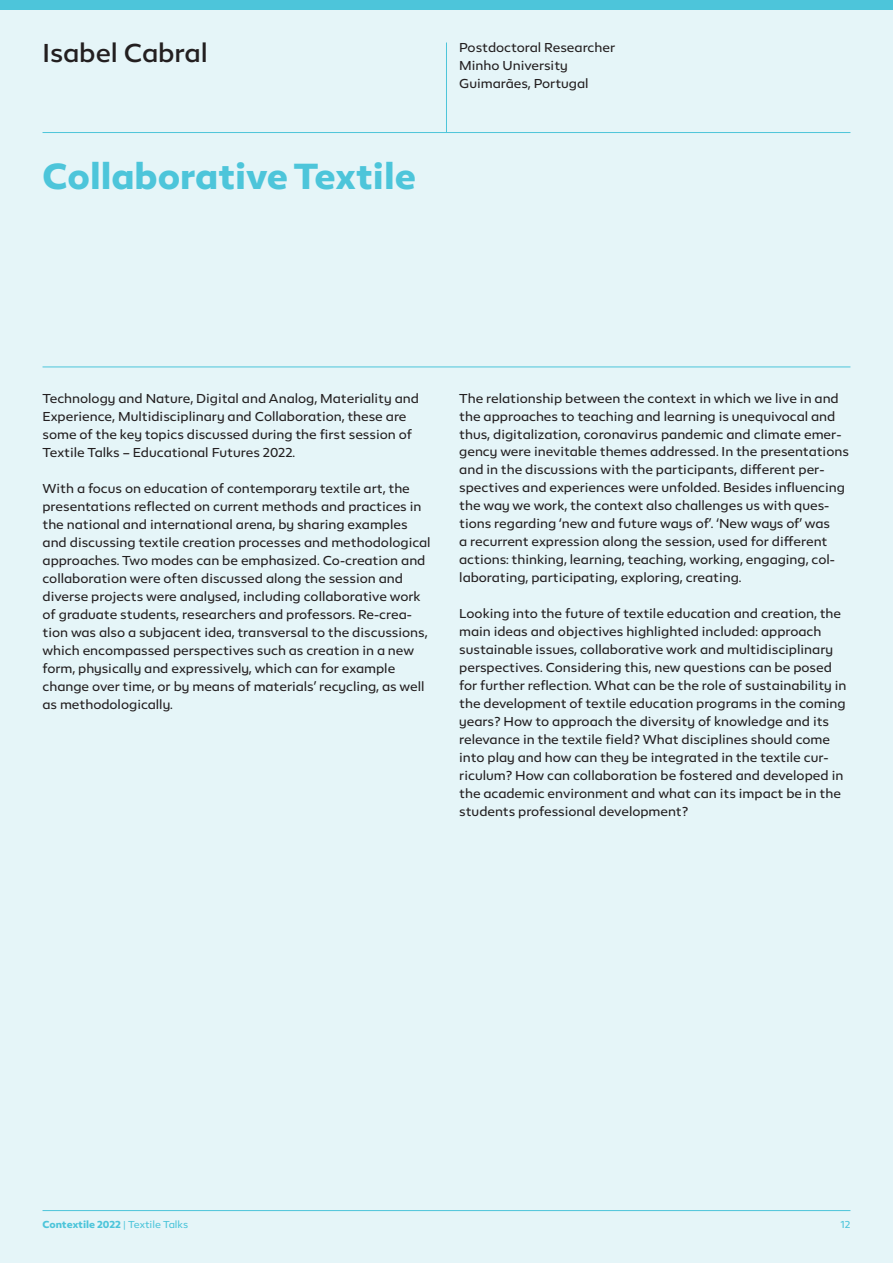
<style>
.page{position:relative;width:893px;height:1263px;background:#e5f5f8}
.page>*{position:absolute;margin:0;border:0;box-sizing:border-box;transform-origin:0 0}
.t1{font:700 37.5px "Epura";color:#4dc5da}
.t2{font:500 27px "Epura";color:#231f20}
.t3{font:13.5px/18px "Epura";color:#231f20}
.t4{font:700 10.5px "Epura";color:#4dc5da}
.t5{font:10.5px "Epura";color:#4dc5da}
.s1{font-weight:400}
</style>
<div class="page">
<hr style="left:43px;top:132px;width:807px;height:1px;background:#4dc5da">
<hr style="left:43px;top:367px;width:807px;height:1px;background:#4dc5da">
<hr style="left:43px;top:1210px;width:807px;height:1px;background:#4dc5da">
<hr style="left:446px;top:43px;width:1px;height:90px;background:#4dc5da">
<div style="left:0;top:0;width:893px;height:10px;background:#4dc5da"></div>
<h2 class="t2" style="left:43px;top:36px;width:167px">Isabel Cabral</h2>
<h1 class="t1" style="left:43px;top:153px;width:375px">Collaborative Textile</h1>
<p class="t3" style="left:459px;top:38px;width:157px">Postdoctoral Researcher<br>Minho University<br>Guimarães, Portugal</p>
<p class="t3" style="left:43px;top:388px;width:378px">Technology and Nature, Digital and Analog, Materiality and Experience, Multidisciplinary and Collaboration, these are some of the key topics discussed during the first session of Textile Talks – Educational Futures 2022.</p>
<p class="t3" style="left:43px;top:478px;width:390px">With a focus on education of contemporary textile art, the presentations reflected on current methods and practices in the national and international arena, by sharing examples and discussing textile creation processes and methodological approaches. Two modes can be emphasized. Co-creation and collaboration were often discussed along the session and diverse projects were analysed, including collaborative work of graduate students, researchers and professors. Re-crea&shy;tion was also a subjacent idea, transversal to the discussions, which encompassed perspectives such as creation in a new form, physically and expressively, which can for example change over time, or by means of materials’ recycling, as well as methodologically.</p>
<p class="t3" style="left:459px;top:388px;width:391px">The relationship between the context in which we live in and the approaches to teaching and learning is unequivocal and thus, digitalization, coronavirus pandemic and climate emer&shy;gency were inevitable themes addressed. In the presentations and in the discussions with the participants, different per&shy;spectives and experiences were unfolded. Besides influencing the way we work, the context also challenges us with ques&shy;tions regarding ‘new and future ways of’. ‘New ways of’ was<br>a recurrent expression along the session, used for different actions: thinking, learning, teaching, working, engaging, col&shy;laborating, participating, exploring, creating.</p>
<p class="t3" style="left:459px;top:604px;width:389px">Looking into the future of textile education and creation, the main ideas and objectives highlighted included: approach sustainable issues, collaborative work and multidisciplinary perspectives. Considering this, new questions can be posed for further reflection. What can be the role of sustainability in the development of textile education programs in the coming years? How to approach the diversity of knowledge and its relevance in the textile field? What disciplines should come into play and how can they be integrated in the textile cur&shy;riculum? How can collaboration be fostered and developed in the academic environment and what can its impact be in the students professional development?</p>
<p class="t4" style="left:43px;top:1218px;width:147px">Contextile 2022 <span class="s1">| Textile Talks</span></p>
<p class="t5" style="left:840px;top:1218px;width:11px">12</p>
</div>
